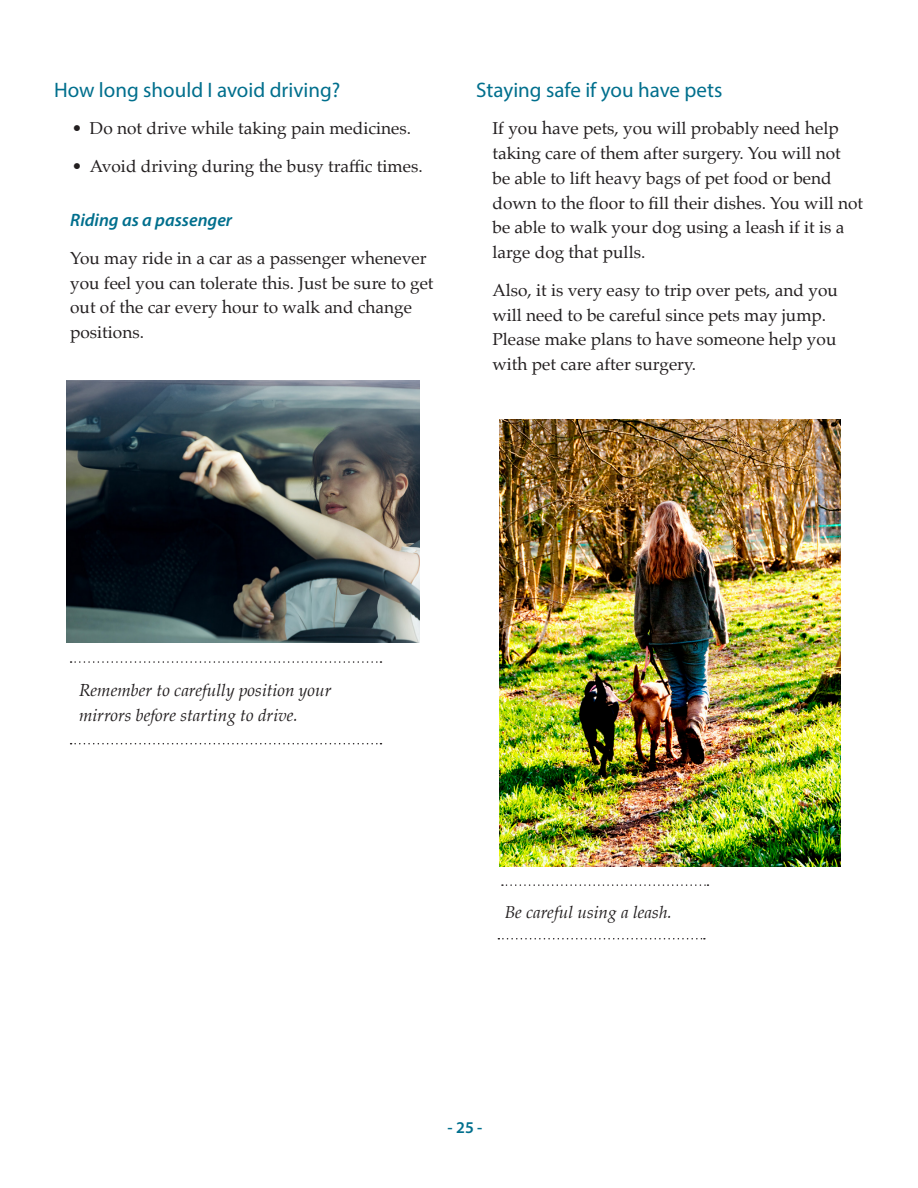
<style>
.page{position:relative;width:918px;height:1188px;background:#fff}
.page>*{position:absolute;margin:0;border:0;box-sizing:border-box;transform-origin:0 0}
.Subhead_A{font:21px "Myriad Pro";color:#006f8d}
.Text{font:italic 600 18px "Myriad Pro";color:#006f8d}
.Text-2{font:17.25px/24.8px "Palatino";color:#231f20}
.Text-3{font:italic 17.25px/24.8px "Palatino";color:#231f20}
.t1{font:600 16.5px "Myriad Pro";color:#006f8d}
</style>
<div class="page">
<img style="left:66px;top:381px;width:354px;height:262px">
<svg style="left:71px;top:661px;width:310px;height:2px"></svg>
<svg style="left:71px;top:743px;width:310px;height:1px"></svg>
<img style="left:499px;top:419px;width:342px;height:447px">
<svg style="left:502px;top:884px;width:206px;height:2px"></svg>
<svg style="left:498px;top:938px;width:207px;height:2px"></svg>
<p class="Subhead_A" style="left:54px;top:77px;width:288px">How long should I avoid driving?</p>
<p class="Text-2" style="left:72px;top:116px;width:341px">• Do not drive while taking pain medicines.</p>
<p class="Text-2" style="left:72px;top:154px;width:352px">• Avoid driving during the busy traffic times.</p>
<p class="Text" style="left:70px;top:209px;width:164px">Riding as a passenger</p>
<p class="Text-2" style="left:70px;top:246px;width:365px">You may ride in a car as a passenger whenever you feel you can tolerate this. Just be sure to get out of the car every hour to walk and change positions.</p>
<p class="Subhead_A" style="left:476px;top:77px;width:248px">Staying safe if you have pets</p>
<p class="Text-2" style="left:492px;top:116px;width:372px">If you have pets, you will probably need help taking care of them after surgery. You will not<br>be able to lift heavy bags of pet food or bend down to the floor to fill their dishes. You will not be able to walk your dog using a leash if it is a large dog that pulls.</p>
<p class="Text-2" style="left:492px;top:278px;width:347px">Also, it is very easy to trip over pets, and you will need to be careful since pets may jump.<br>Please make plans to have someone help you with pet care after surgery.</p>
<p class="Text-3" style="left:79px;top:678px;width:254px">Remember to carefully position your mirrors before starting to drive.</p>
<p class="Text-3" style="left:505px;top:900px;width:169px">Be careful using a leash.</p>
<p class="t1" style="left:448px;top:1117px;width:36px">- 25 -</p>
</div>
